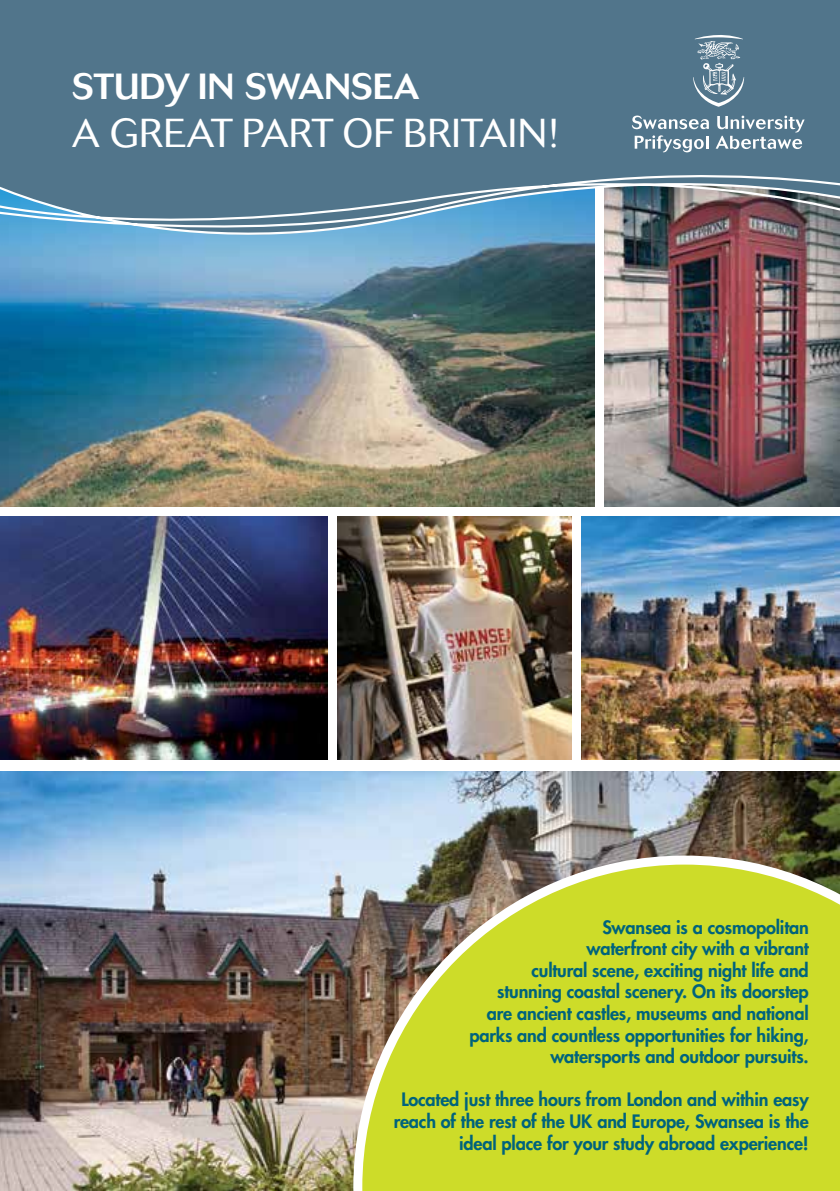
<style>
.page{position:relative;width:840px;height:1191px;background:#fff}
.page>*{position:absolute;margin:0;border:0;box-sizing:border-box;transform-origin:0 0}
.t1{font:300 40px "Cosmos BQ";color:#fff}
.t2{font:500 36px "Cosmos BQ";color:#fff}
.t3{font:800 18px/21.6px "Futura";letter-spacing:-.01em;color:#00637c;text-align:right}
</style>
<div class="page">
<img style="left:604px;top:274px;width:235px;height:232px">
<img style="left:0;top:274px;width:593px;height:232px">
<div style="left:0;top:0;width:839px;height:139px;background:#51758b"></div>
<img style="left:0;top:139px;width:839px;height:135px">
<svg style="left:692px;top:30px;width:51px;height:77px;background:#7491a2"></svg>
<svg style="left:631px;top:116px;width:77px;height:13px"></svg>
<svg style="left:634px;top:135px;width:74px;height:17px"></svg>
<svg style="left:715px;top:116px;width:89px;height:33px"></svg>
<img style="left:0;top:771px;width:839px;height:420px">
<img style="left:581px;top:516px;width:258px;height:244px">
<img style="left:0;top:516px;width:327px;height:244px">
<img style="left:337px;top:516px;width:234px;height:244px">
<svg style="left:353px;top:855px;width:486px;height:336px;background:#c2cc3a"></svg>
<h2 class="t2" style="left:72px;top:66px;width:349px">STUDY IN SWANSEA</h2>
<h1 class="t1" style="left:72px;top:110px;width:487px">A GREAT PART OF BRITAIN!</h1>
<p class="t3" style="left:469px;top:916px;width:341px">Swansea is a cosmopolitan<br>waterfront city with a vibrant<br>cultural scene, exciting night life and stunning coastal scenery. On its doorstep are ancient castles, museums and national parks and countless opportunities for hiking, watersports and outdoor pursuits.</p>
<p class="t3" style="left:393px;top:1089px;width:416px">Located just three hours from London and within easy reach of the rest of the UK and Europe, Swansea is the ideal place for your study abroad experience!</p>
</div>
